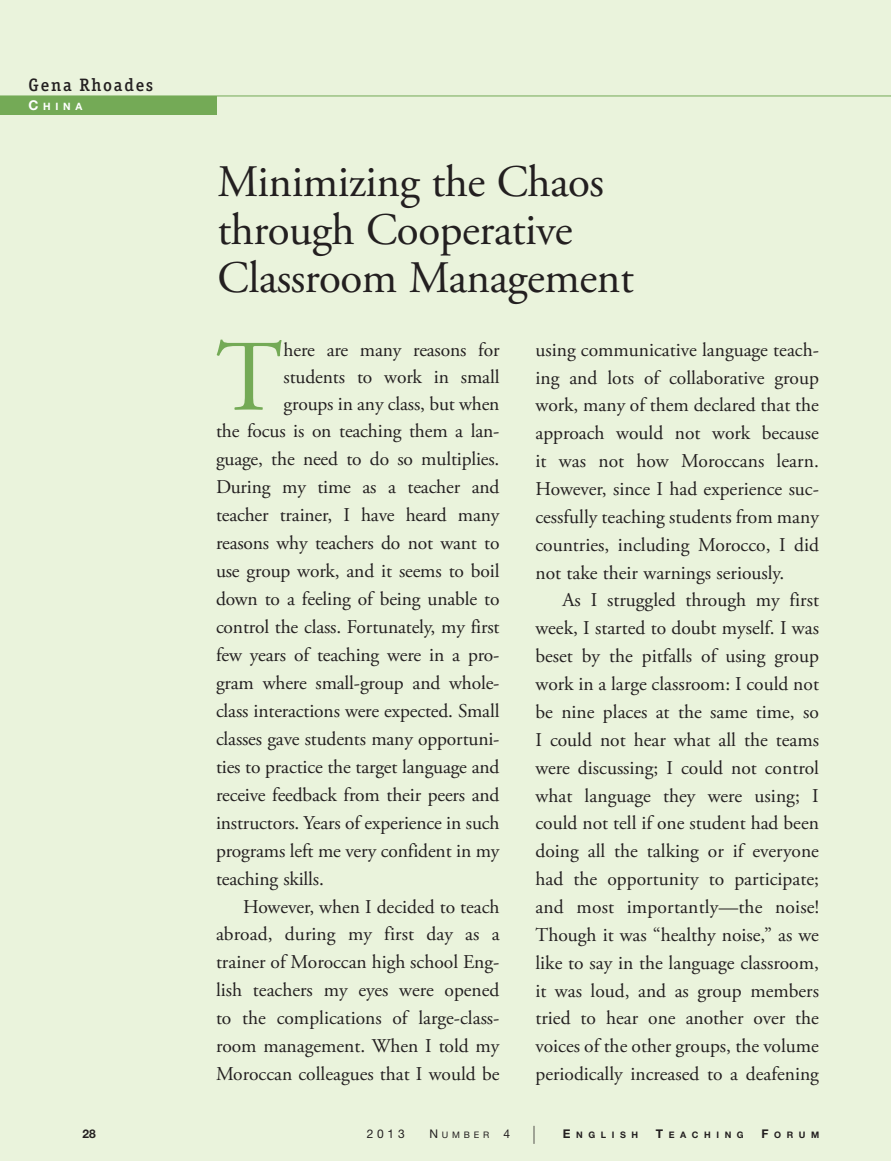
<style>
.page{position:relative;width:891px;height:1161px;background:#eaf3dc}
.page>*{position:absolute;margin:0;border:0;box-sizing:border-box;transform-origin:0 0}
.t1{font:100.95px "Adobe Garamond Pro";color:#74aa56}
.t2{font:45px/48px "Adobe Garamond Pro";letter-spacing:-.01em;color:#231f20}
.t3{font:19.5px/27.9px "Adobe Garamond Pro";letter-spacing:-.01em;color:#231f20;text-align:justify}
.t4{font:500 18px "Officina Ser ITC";letter-spacing:.1em;color:#231f20}
.t5{font:12px "Helvetica Neue LT Std";color:#231f20}
.t6{font:700 12px "Helvetica Neue LT Std";color:#231f20}
.t7{font:700 10.2px "Helvetica Neue LT Std";color:#fff}
.t8{font:700 9px "Helvetica Neue LT Std";letter-spacing:.62em;color:#231f20}
.t9{font:9px "Helvetica Neue LT Std";letter-spacing:.42em;color:#231f20}
.s1{font-size:13.5px}
.s2{font-size:12px}
.s3{font-weight:100;font-size:18px}
</style>
<div class="page">
<hr style="left:0;top:96px;width:891px;height:1px;background:#74aa56">
<div style="left:0;top:96px;width:216px;height:18px;background:#74aa56"></div>
<p class="t4" style="left:29px;top:74px;width:126px">Gena Rhoades</p>
<p class="t7" style="left:29px;top:100px;width:55px"><span class="s1">C</span>HINA</p>
<h1 class="t2" style="left:218px;top:159px;width:418px">Minimizing the Chaos through Cooperative<br>Classroom Management</h1>
<p class="t1" style="left:216px;top:317px;width:68px">T</p>
<p class="t3" style="left:284px;top:336px;width:217px">here are many reasons for</p>
<p class="t3" style="left:535px;top:336px;width:285px">using communicative language teach&shy;ing and lots of collaborative group work, many of them declared that the approach would not work because it was not how Moroccans learn.<br>However, since I had experience suc&shy;cessfully teaching students from many countries, including Morocco, I did not take their warnings seriously.</p>
<p class="t3" style="left:535px;top:587px;width:285px;text-indent:27px">As I struggled through my first week, I started to doubt myself. I was beset by the pitfalls of using group work in a large classroom: I could not be nine places at the same time, so I could not hear what all the teams were discussing; I could not control what language they were using; I could not tell if one student had been doing all the talking or if everyone had the opportunity to participate; and most importantly—the noise!<br>Though it was “healthy noise,” as we like to say in the language classroom, it was loud, and as group members tried to hear one another over the voices of the other groups, the volume periodically increased to a deafening</p>
<p class="t3" style="left:284px;top:363px;width:217px">students to work in small</p>
<p class="t3" style="left:284px;top:390px;width:217px">groups in any class, but when</p>
<p class="t3" style="left:216px;top:418px;width:285px">the focus is on teaching them a lan-</p>
<p class="t3" style="left:216px;top:446px;width:285px">guage, the need to do so multiplies.</p>
<p class="t3" style="left:216px;top:474px;width:285px">During my time as a teacher and</p>
<p class="t3" style="left:216px;top:502px;width:285px">teacher trainer, I have heard many</p>
<p class="t3" style="left:216px;top:530px;width:285px">reasons why teachers do not want to</p>
<p class="t3" style="left:216px;top:558px;width:285px">use group work, and it seems to boil</p>
<p class="t3" style="left:216px;top:586px;width:285px">down to a feeling of being unable to</p>
<p class="t3" style="left:216px;top:614px;width:285px">control the class. Fortunately, my first</p>
<p class="t3" style="left:216px;top:642px;width:285px">few years of teaching were in a pro-</p>
<p class="t3" style="left:216px;top:670px;width:285px">gram where small-group and whole-</p>
<p class="t3" style="left:216px;top:697px;width:285px">class interactions were expected. Small</p>
<p class="t3" style="left:216px;top:725px;width:285px">classes gave students many opportuni-</p>
<p class="t3" style="left:216px;top:753px;width:285px">ties to practice the target language and</p>
<p class="t3" style="left:216px;top:781px;width:285px">receive feedback from their peers and</p>
<p class="t3" style="left:216px;top:809px;width:285px">instructors. Years of experience in such</p>
<p class="t3" style="left:216px;top:837px;width:285px">programs left me very confident in my</p>
<p class="t3" style="left:216px;top:865px;width:109px">teaching skills.</p>
<p class="t3" style="left:216px;top:893px;width:285px;text-indent:27px">However, when I decided to teach abroad, during my first day as a trainer of Moroccan high school Eng&shy;lish teachers my eyes were opened to the complications of large-class&shy;room management. When I told my Moroccan colleagues that I would be</p>
<p class="t6" style="left:82px;top:1126px;width:15px">28</p>
<p class="t5" style="left:367px;top:1127px;width:40px">2013</p>
<p class="t9" style="left:429px;top:1130px;width:108px"><span class="s2">N</span>UMBER <span class="s2">4</span> <span class="s3">|</span></p>
<p class="t8" style="left:563px;top:1129px;width:77px"><span class="s2">E</span>NGLISH</p>
<p class="t8" style="left:656px;top:1129px;width:89px"><span class="s2">T</span>EACHING</p>
<p class="t8" style="left:762px;top:1129px;width:59px"><span class="s2">F</span>ORUM</p>
</div>
